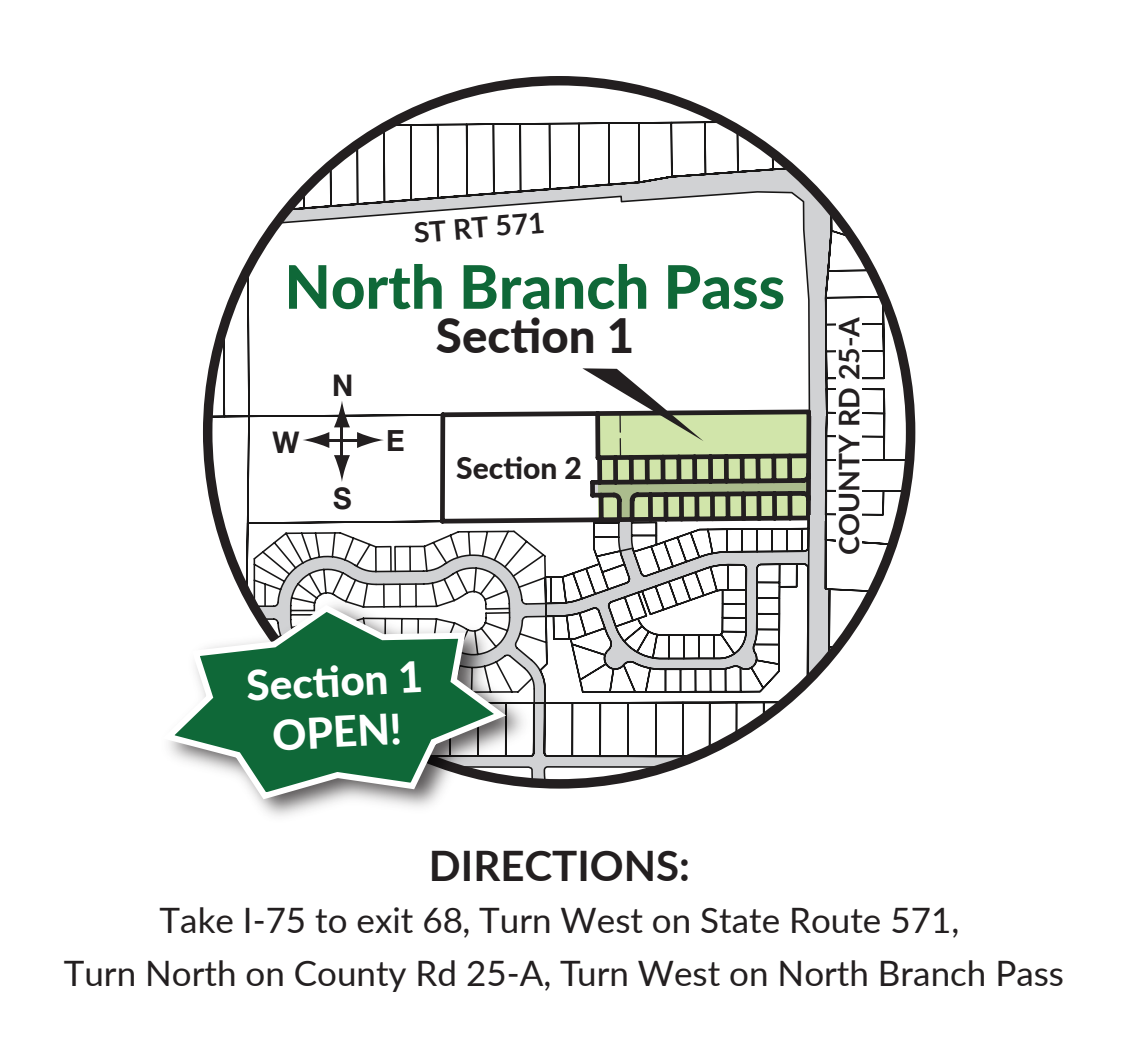
<style>
.page{position:relative;width:1126px;height:1059px;background:#fff}
.page>*{position:absolute;margin:0;border:0;box-sizing:border-box;transform-origin:0 0}
.t1{font:800 60.2px "Lato";color:#0f6838}
.t2{font:800 47.25px "Lato";color:#231f20}
.t3{font:800 42.35px/50.8px "Lato";color:#fff;text-align:center}
.t4{font:700 42px "Lato";color:#231f20}
.t5{font:35px/52.5px "Lato";color:#231f20;text-align:center}
.t6{font:800 30.1px "Lato";color:#231f20}
.t7{font:700 29.75px "Helvetica Neue";color:#231f20;scale:.96 1}
.t8{font:700 28.35px "Lato";color:#231f20}
</style>
<div class="page">
<svg style="left:208px;top:81px;width:703px;height:703px"></svg>
<svg style="left:252px;top:529px;width:296px;height:175px"></svg>
<svg style="left:438px;top:368px;width:376px;height:158px"></svg>
<div style="left:442px;top:414px;width:156px;height:105px;background:#fff"></div>
<hr style="left:341px;top:422px;width:2px;height:38px;background:#231f20">
<svg style="left:334px;top:455px;width:16px;height:27px"></svg>
<hr style="left:324px;top:439px;width:38px;height:2px;background:#231f20">
<svg style="left:302px;top:400px;width:48px;height:48px"></svg>
<svg style="left:357px;top:432px;width:27px;height:16px"></svg>
<div style="left:836px;top:309px;width:25px;height:245px;background:#fff"></div>
<div style="left:811px;top:410px;width:15px;height:5px;background:#d1d2d4"></div>
<div style="left:810px;top:515px;width:15px;height:5px;background:#d1d2d4"></div>
<img style="left:208px;top:589px;width:333px;height:228px">
<svg style="left:168px;top:600px;width:344px;height:203px"></svg>
<p class="t8" style="left:412px;top:212px;width:133px;rotate:-5deg">ST RT 571</p>
<h1 class="t1" style="left:284px;top:242px;width:502px">North Branch Pass</h1>
<p class="t7" style="left:272px;top:419px;width:30px">W</p>
<p class="t7" style="left:332px;top:362px;width:24px">N</p>
<p class="t7" style="left:333px;top:475px;width:21px">S</p>
<p class="t7" style="left:386px;top:416px;width:21px">E</p>
<h2 class="t2" style="left:436px;top:301px;width:200px">Section 1</h2>
<p class="t6" style="left:456px;top:446px;width:127px">Section 2</p>
<p class="t3" style="left:245px;top:658px;width:178px;rotate:-3deg">Section 1<br>OPEN!</p>
<p class="t8" style="left:828px;top:554px;width:239px;rotate:-90deg">COUNTY RD 25-A</p>
<p class="t4" style="left:429px;top:834px;width:263px">DIRECTIONS:</p>
<p class="t5" style="left:64px;top:892px;width:1002px">Take I-75 to exit 68, Turn West on State Route 571,<br>Turn North on County Rd 25-A, Turn West on North Branch Pass</p>
</div>
